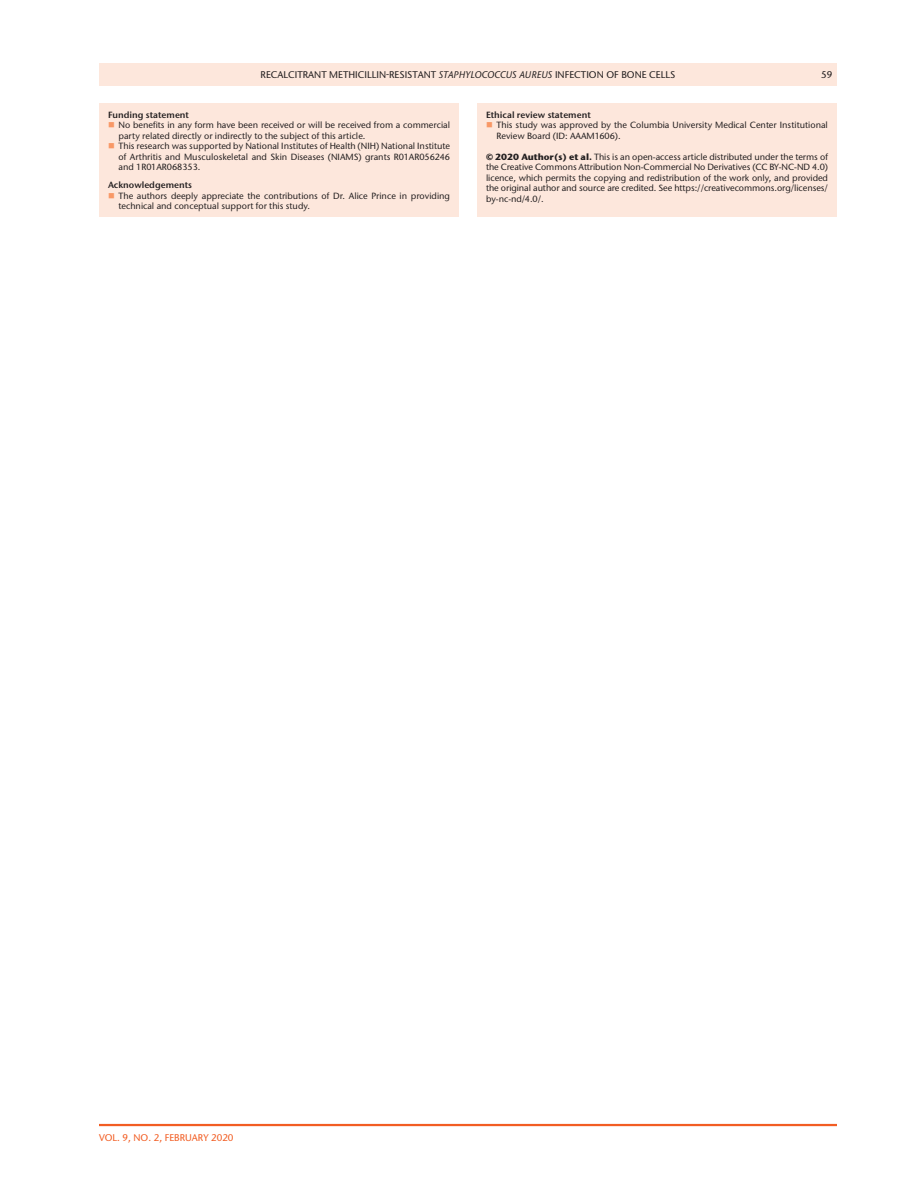
<style>
.page{position:relative;width:918px;height:1188px;background:#fff}
.page>*{position:absolute;margin:0;border:0;box-sizing:border-box;transform-origin:0 0}
.t1{font:500 9.75px "Stone Sans ITC Pro";color:#231f20}
.t2{font:500 9.75px "Stone Sans ITC Pro";color:#f25d23}
.t3{font:500 9px/10.5px "Stone Sans ITC Pro";color:#231f20}
.t4{font:600 9px "Stone Sans ITC Pro";color:#231f20}
.s1{font-style:italic}
.s2{font-weight:700}
</style>
<div class="page">
<div style="left:99px;top:63px;width:738px;height:23px;background:#fde7dc"></div>
<hr style="left:99px;top:1124px;width:738px;height:2px;background:#f25d23">
<div style="left:99px;top:104px;width:360px;height:114px;background:#fde7dc"></div>
<div style="left:477px;top:104px;width:360px;height:114px;background:#fde7dc"></div>
<p class="t1" style="left:261px;top:68px;width:416px">Recalcitrant methicillin-resistant <span class="s1">STAPHYLOCOCCUS AUREUS</span> infection of bone cells</p>
<p class="t1" style="left:821px;top:68px;width:13px">59</p>
<p class="t4" style="left:108px;top:109px;width:83px">Funding statement</p>
<p class="t3" style="left:119px;top:120px;width:333px">No benefits in any form have been received or will be received from a commercial party related directly or indirectly to the subject of this article.<br>This research was supported by National Institutes of Health (NIH) National Institute of Arthritis and Musculoskeletal and Skin Diseases (NIAMS) grants R01AR056246 and 1R01AR068353.</p>
<p class="t4" style="left:108px;top:179px;width:86px">Acknowledgements</p>
<p class="t3" style="left:119px;top:190px;width:333px">The authors deeply appreciate the contributions of Dr. Alice Prince in providing technical and conceptual support for this study.</p>
<p class="t4" style="left:486px;top:109px;width:106px">Ethical review statement</p>
<p class="t3" style="left:497px;top:120px;width:333px">This study was approved by the Columbia University Medical Center Institutional<br>Review Board (ID: AAAM1606).</p>
<p class="t3" style="left:486px;top:151px;width:344px;text-align:justify"><span class="s2">© 2020 Author(s) et al.</span> This is an open-access article distributed under the terms of the Creative Commons Attribution Non-Commercial No Derivatives (CC BY-NC-ND 4.0) licence, which permits the copying and redistribution of the work only, and provided the original author and source are credited. See https://creativecommons.org/licenses/ by-nc-nd/4.0/.</p>
<p class="t2" style="left:99px;top:1132px;width:136px">vol. 9, No. 2, February 2020</p>
</div>
